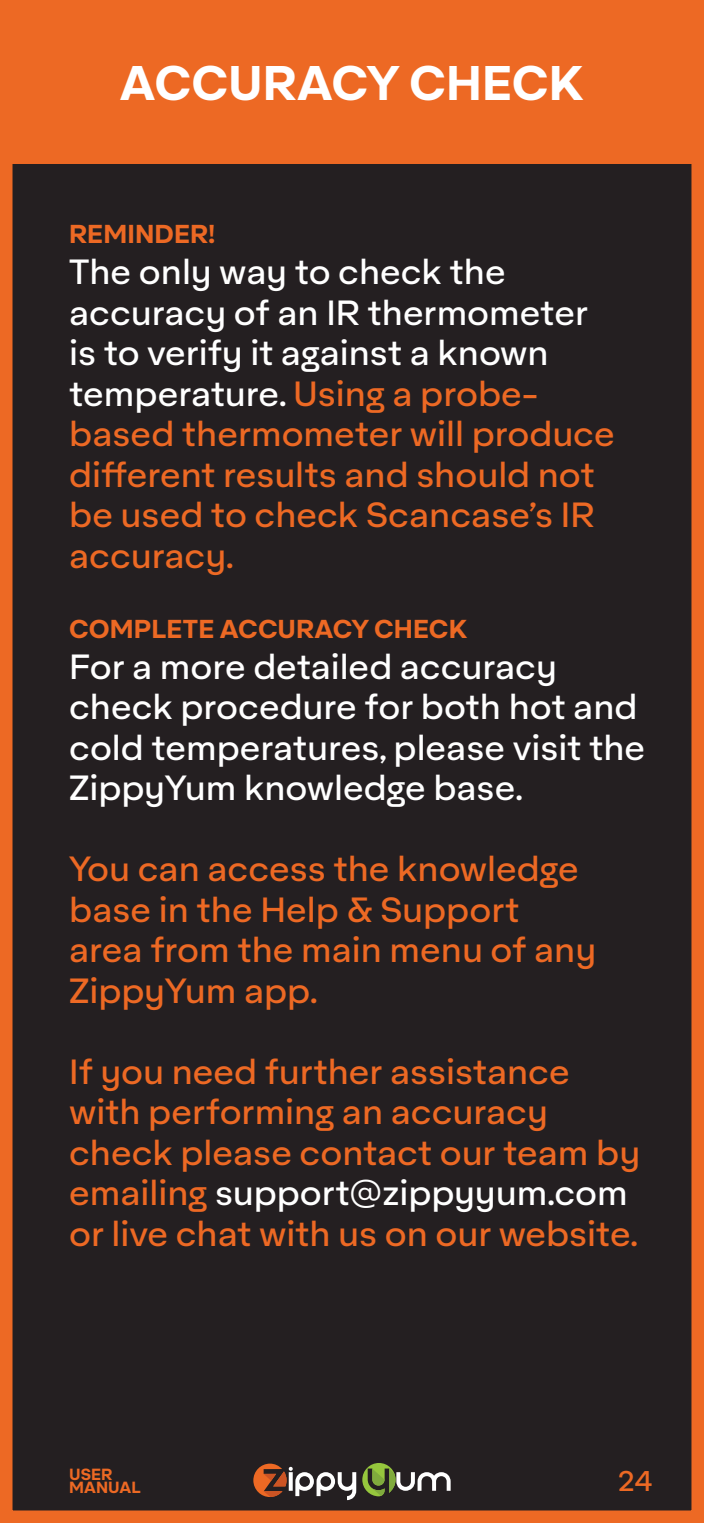
<style>
.page{position:relative;width:704px;height:1523px;background:#fff}
.page>*{position:absolute;margin:0;border:0;box-sizing:border-box;transform-origin:0 0}
.t1{font:46.88px "Aktifo A Bold";color:#fff}
.t2{font:33.75px/40.5px "Aktifo A Medium";color:#ed6924}
.t3{font:33.75px/40.5px "Aktifo A Medium";color:#fff}
.t4{font:28.12px "Aktifo A Medium";color:#ed6924}
.t5{font:25px "Aktifo A Bold";color:#ed6924}
.t6{font:15.62px/13.1px "Aktifo A Bold";color:#ed6924}
.s1{color:#fff}
</style>
<div class="page">
<div style="left:0;top:0;width:703px;height:1522px;background:#241f21"></div>
<svg style="left:253px;top:1463px;width:103px;height:37px"></svg>
<svg style="left:362px;top:1463px;width:88px;height:33px"></svg>
<div style="left:13px;top:13px;width:677px;height:151px;background:#ed6924"></div>
<div style="left:0;top:0;width:703px;height:1522px;border:12px solid #ed6924"></div>
<h1 class="t1" style="left:120px;top:63px;width:465px">ACCURACY CHECK</h1>
<p class="t5" style="left:69px;top:224px;width:148px">REMINDER!</p>
<p class="t2" style="left:69px;top:254px;width:546px"><span class="s1">The only way to check the accuracy of an IR thermometer is to verify it against a known temperature.</span> Using a probe&shy;based thermometer will produce different results and should not be used to check Scancase’s IR accuracy.</p>
<p class="t5" style="left:69px;top:618px;width:399px">COMPLETE ACCURACY CHECK</p>
<p class="t3" style="left:69px;top:649px;width:577px">For a more detailed accuracy check procedure for both hot and cold temperatures, please visit the<br>ZippyYum knowledge base.</p>
<p class="t2" style="left:69px;top:851px;width:528px">You can access the knowledge base in the Help &amp; Support area from the main menu of any<br>ZippyYum app.</p>
<p class="t2" style="left:69px;top:1054px;width:572px">If you need further assistance with performing an accuracy check please contact our team by emailing <span class="s1">support@zippyyum.com </span>or live chat with us on our website.</p>
<p class="t6" style="left:69px;top:1468px;width:73px">USER<br>MANUAL</p>
<p class="t4" style="left:617px;top:1469px;width:37px">24</p>
</div>
